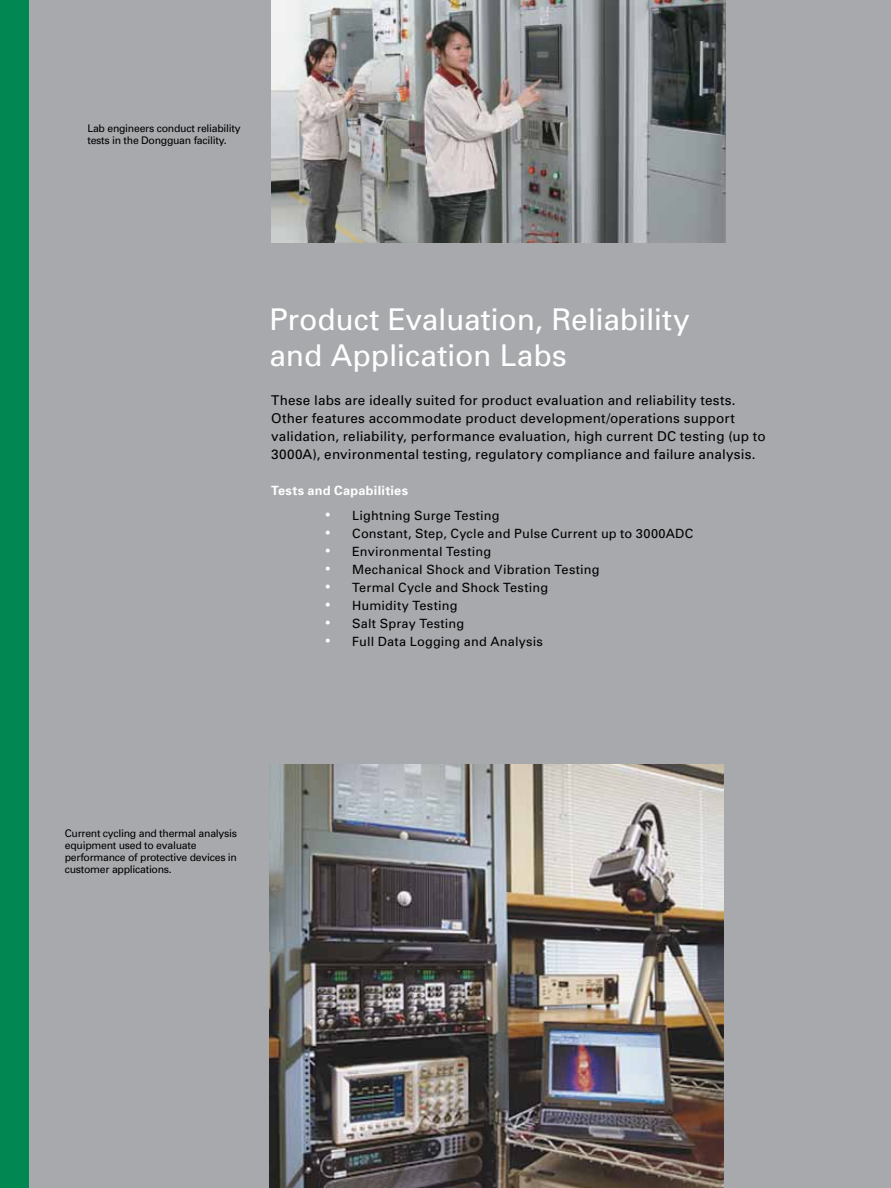
<style>
.page{position:relative;width:891px;height:1188px;background:#a7a9ac}
.page>*{position:absolute;margin:0;border:0;box-sizing:border-box;transform-origin:0 0}
.t1{font:30px/36px "Univers";letter-spacing:-.005em;color:#fff}
.t2{font:13.5px/18px "Univers";letter-spacing:.01em;color:#000}
.t3{font:12.75px "Univers";letter-spacing:.015em;color:#000}
.t4{font:700 12.75px "Univers";letter-spacing:.02em;color:#fff}
.t5{font:10.5px/12px "Univers";letter-spacing:-.025em;color:#000}
.s1{font-size:15.75px;color:#fff}
</style>
<div class="page">
<img style="left:269px;top:765px;width:455px;height:423px">
<img style="left:272px;top:0;width:454px;height:242px">
<div style="left:2px;top:0;width:27px;height:1188px;background:#008752"></div>
<div style="left:0;top:0;width:6px;height:1188px;background:#008752"></div>
<p class="t5" style="left:87px;top:122px;width:155px">Lab engineers conduct reliability tests in the Dongguan facility.</p>
<h1 class="t1" style="left:269px;top:301px;width:422px">Product Evaluation, Reliability and Application Labs</h1>
<p class="t2" style="left:271px;top:391px;width:496px">These labs are ideally suited for product evaluation and reliability tests.<br>Other features accommodate product development/operations support validation, reliability, performance evaluation, high current DC testing (up to 3000A), environmental testing, regulatory compliance and failure analysis.</p>
<p class="t4" style="left:271px;top:482px;width:138px">Tests and Capabilities</p>
<p class="t3" style="left:325px;top:507px;width:176px"><span class="s1">•</span> Lightning Surge Testing</p>
<p class="t3" style="left:325px;top:525px;width:370px"><span class="s1">•</span> Constant, Step, Cycle and Pulse Current up to 3000ADC</p>
<p class="t3" style="left:325px;top:543px;width:167px"><span class="s1">•</span> Environmental Testing</p>
<p class="t3" style="left:325px;top:561px;width:276px"><span class="s1">•</span> Mechanical Shock and Vibration Testing</p>
<p class="t3" style="left:325px;top:579px;width:225px"><span class="s1">•</span> Termal Cycle and Shock Testing</p>
<p class="t3" style="left:325px;top:597px;width:134px"><span class="s1">•</span> Humidity Testing</p>
<p class="t3" style="left:325px;top:615px;width:141px"><span class="s1">•</span> Salt Spray Testing</p>
<p class="t3" style="left:325px;top:633px;width:219px"><span class="s1">•</span> Full Data Logging and Analysis</p>
<p class="t5" style="left:65px;top:828px;width:174px">Current cycling and thermal analysis equipment used to evaluate performance of protective devices in customer applications.</p>
</div>
